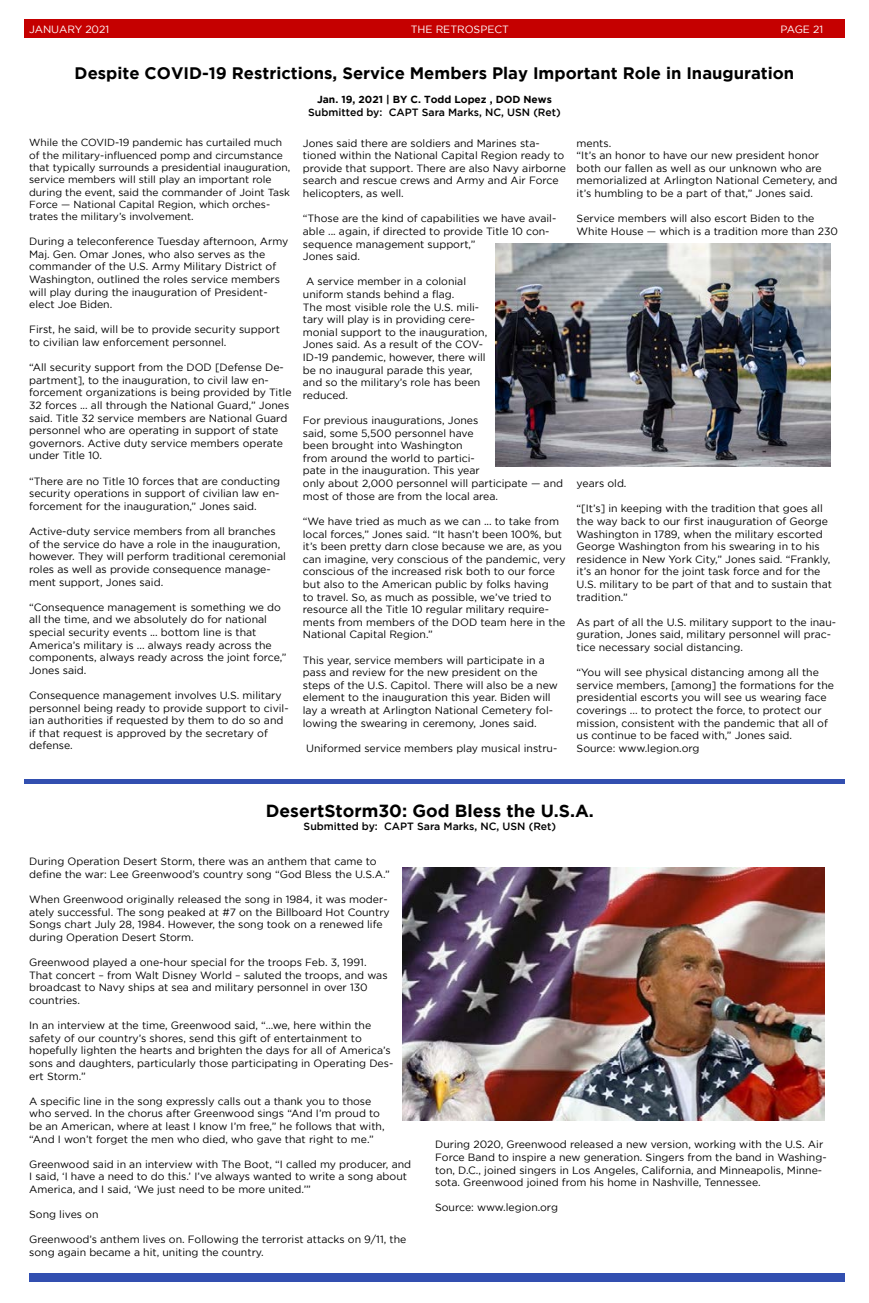
<style>
.page{position:relative;width:869px;height:1303px;background:#fff}
.page>*{position:absolute;margin:0;border:0;box-sizing:border-box;transform-origin:0 0}
.t1{font:700 17.5px "Gotham";color:#000}
.t2{font:700 16.62px "Gotham";color:#000}
.t3{font:10.5px/12.6px "Gotham";color:#000}
.t4{font:500 10.5px "Gotham";color:#000}
.t5{font:10.5px "Gotham";color:#fff}
.t6{font:10.24px/12.2px "Gotham";color:#000}
.t7{font:700 10.24px "Gotham";color:#000}
</style>
<div class="page">
<div style="left:24px;top:20px;width:820px;height:18px;background:#c50000"></div>
<div style="left:29px;top:1272px;width:815px;height:9px;background:#324fb0"></div>
<div style="left:24px;top:779px;width:820px;height:5px;background:#324fb0"></div>
<img style="left:495px;top:243px;width:335px;height:224px">
<img style="left:402px;top:867px;width:421px;height:253px">
<p class="t5" style="left:29px;top:23px;width:81px">JANUARY 2021</p>
<p class="t5" style="left:410px;top:23px;width:100px">THE RETROSPECT</p>
<p class="t5" style="left:780px;top:23px;width:44px">PAGE 21</p>
<h2 class="t2" style="left:75px;top:63px;width:720px">Despite COVID-19 Restrictions, Service Members Play Important Role in Inauguration</h2>
<p class="t7" style="left:317px;top:94px;width:236px">Jan. 19, 2021 | BY C. Todd Lopez , DOD News</p>
<p class="t4" style="left:308px;top:106px;width:254px">Submitted by: CAPT Sara Marks, NC, USN (Ret)</p>
<p class="t6" style="left:29px;top:136px;width:262px">While the COVID-19 pandemic has curtailed much of the military-influenced pomp and circumstance that typically surrounds a presidential inauguration, service members will still play an important role during the event, said the commander of Joint Task Force — National Capital Region, which orches&shy;trates the military’s involvement.</p>
<p class="t3" style="left:29px;top:235px;width:261px">During a teleconference Tuesday afternoon, Army Maj. Gen. Omar Jones, who also serves as the commander of the U.S. Army Military District of Washington, outlined the roles service members will play during the inauguration of President&shy;elect Joe Biden.</p>
<p class="t3" style="left:29px;top:323px;width:252px">First, he said, will be to provide security support to civilian law enforcement personnel.</p>
<p class="t3" style="left:29px;top:361px;width:264px">“All security support from the DOD [Defense De&shy;partment], to the inauguration, to civil law en&shy;forcement organizations is being provided by Title 32 forces ... all through the National Guard,” Jones said. Title 32 service members are National Guard personnel who are operating in support of state governors. Active duty service members operate under Title 10.</p>
<p class="t3" style="left:29px;top:474px;width:252px;text-align:justify">“There are no Title 10 forces that are conducting security operations in support of civilian law en&shy;forcement for the inauguration,” Jones said.</p>
<p class="t3" style="left:29px;top:525px;width:258px">Active-duty service members from all branches of the service do have a role in the inauguration, however. They will perform traditional ceremonial roles as well as provide consequence manage&shy;ment support, Jones said.</p>
<p class="t3" style="left:29px;top:600px;width:259px">“Consequence management is something we do all the time, and we absolutely do for national special security events ... bottom line is that America’s military is ... always ready across the components, always ready across the joint force,” Jones said.</p>
<p class="t3" style="left:29px;top:688px;width:261px">Consequence management involves U.S. military personnel being ready to provide support to civil&shy;ian authorities if requested by them to do so and if that request is approved by the secretary of defense.</p>
<p class="t3" style="left:303px;top:136px;width:264px">Jones said there are soldiers and Marines sta&shy;tioned within the National Capital Region ready to provide that support. There are also Navy airborne search and rescue crews and Army and Air Force helicopters, as well.</p>
<p class="t3" style="left:303px;top:212px;width:255px">“Those are the kind of capabilities we have avail&shy;able ... again, if directed to provide Title 10 con&shy;sequence management support,”<br>Jones said.</p>
<p class="t3" style="left:303px;top:275px;width:186px;text-indent:3px">A service member in a colonial uniform stands behind a flag.<br>The most visible role the U.S. mili&shy;tary will play is in providing cere&shy;monial support to the inauguration,<br>Jones said. As a result of the COV-<br>ID-19 pandemic, however, there will be no inaugural parade this year, and so the military’s role has been reduced.</p>
<p class="t3" style="left:303px;top:414px;width:261px">For previous inaugurations, Jones<br>said, some 5,500 personnel have<br>been brought into Washington<br>from around the world to partici-<br>pate in the inauguration. This year<br>only about 2,000 personnel will participate — and most of those are from the local area.</p>
<p class="t3" style="left:303px;top:514px;width:264px">“We have tried as much as we can ... to take from local forces,” Jones said. “It hasn’t been 100%, but it’s been pretty darn close because we are, as you can imagine, very conscious of the pandemic, very conscious of the increased risk both to our force but also to the American public by folks having<br>to travel. So, as much as possible, we’ve tried to resource all the Title 10 regular military require&shy;ments from members of the DOD team here in the National Capital Region.”</p>
<p class="t3" style="left:303px;top:653px;width:256px">This year, service members will participate in a pass and review for the new president on the steps of the U.S. Capitol. There will also be a new element to the inauguration this year. Biden will lay a wreath at Arlington National Cemetery fol&shy;lowing the swearing in ceremony, Jones said.</p>
<p class="t3" style="left:306px;top:741px;width:253px">Uniformed service members play musical instru-</p>
<p class="t3" style="left:576px;top:136px;width:262px">ments.<br>“It’s an honor to have our new president honor both our fallen as well as our unknown who are memorialized at Arlington National Cemetery, and it’s humbling to be a part of that,” Jones said.</p>
<p class="t3" style="left:576px;top:212px;width:263px">Service members will also escort Biden to the<br>White House — which is a tradition more than 230</p>
<p class="t3" style="left:576px;top:477px;width:51px">years old.</p>
<p class="t3" style="left:576px;top:502px;width:257px">“[It’s] in keeping with the tradition that goes all the way back to our first inauguration of George Washington in 1789, when the military escorted George Washington from his swearing in to his residence in New York City,” Jones said. “Frankly, it’s an honor for the joint task force and for the U.S. military to be part of that and to sustain that tradition.”</p>
<p class="t3" style="left:576px;top:615px;width:261px">As part of all the U.S. military support to the inau&shy;guration, Jones said, military personnel will prac&shy;tice necessary social distancing.</p>
<p class="t3" style="left:576px;top:666px;width:259px">“You will see physical distancing among all the service members, [among] the formations for the presidential escorts you will see us wearing face coverings ... to protect the force, to protect our mission, consistent with the pandemic that all of us continue to be faced with,” Jones said.<br>Source: www.legion.org</p>
<h1 class="t1" style="left:266px;top:800px;width:329px">DesertStorm30: God Bless the U.S.A.</h1>
<p class="t4" style="left:303px;top:819px;width:254px">Submitted by: CAPT Sara Marks, NC, USN (Ret)</p>
<p class="t3" style="left:29px;top:854px;width:362px">During Operation Desert Storm, there was an anthem that came to define the war: Lee Greenwood’s country song “God Bless the U.S.A.”</p>
<p class="t3" style="left:29px;top:892px;width:362px">When Greenwood originally released the song in 1984, it was moder&shy;ately successful. The song peaked at #7 on the Billboard Hot Country Songs chart July 28, 1984. However, the song took on a renewed life during Operation Desert Storm.</p>
<p class="t3" style="left:29px;top:955px;width:360px">Greenwood played a one-hour special for the troops Feb. 3, 1991.<br>That concert – from Walt Disney World – saluted the troops, and was broadcast to Navy ships at sea and military personnel in over 130 countries.</p>
<p class="t3" style="left:29px;top:1018px;width:365px">In an interview at the time, Greenwood said, “…we, here within the safety of our country’s shores, send this gift of entertainment to hopefully lighten the hearts and brighten the days for all of America’s sons and daughters, particularly those participating in Operating Des&shy;ert Storm.”</p>
<p class="t3" style="left:29px;top:1094px;width:357px">A specific line in the song expressly calls out a thank you to those who served. In the chorus after Greenwood sings “And I’m proud to be an American, where at least I know I’m free,” he follows that with, “And I won’t forget the men who died, who gave that right to me.”</p>
<p class="t3" style="left:29px;top:1157px;width:383px">Greenwood said in an interview with The Boot, “I called my producer, and<br>I said, ‘I have a need to do this.’ I’ve always wanted to write a song about<br>America, and I said, ‘We just need to be more united.’”</p>
<p class="t3" style="left:29px;top:1207px;width:71px">Song lives on</p>
<p class="t3" style="left:29px;top:1232px;width:378px">Greenwood’s anthem lives on. Following the terrorist attacks on 9/11, the song again became a hit, uniting the country.</p>
<p class="t3" style="left:435px;top:1137px;width:393px">During 2020, Greenwood released a new version, working with the U.S. Air Force Band to inspire a new generation. Singers from the band in Washing&shy;ton, D.C., joined singers in Los Angeles, California, and Minneapolis, Minne&shy;sota. Greenwood joined from his home in Nashville, Tennessee.</p>
<p class="t3" style="left:435px;top:1200px;width:124px">Source: www.legion.org</p>
</div>
